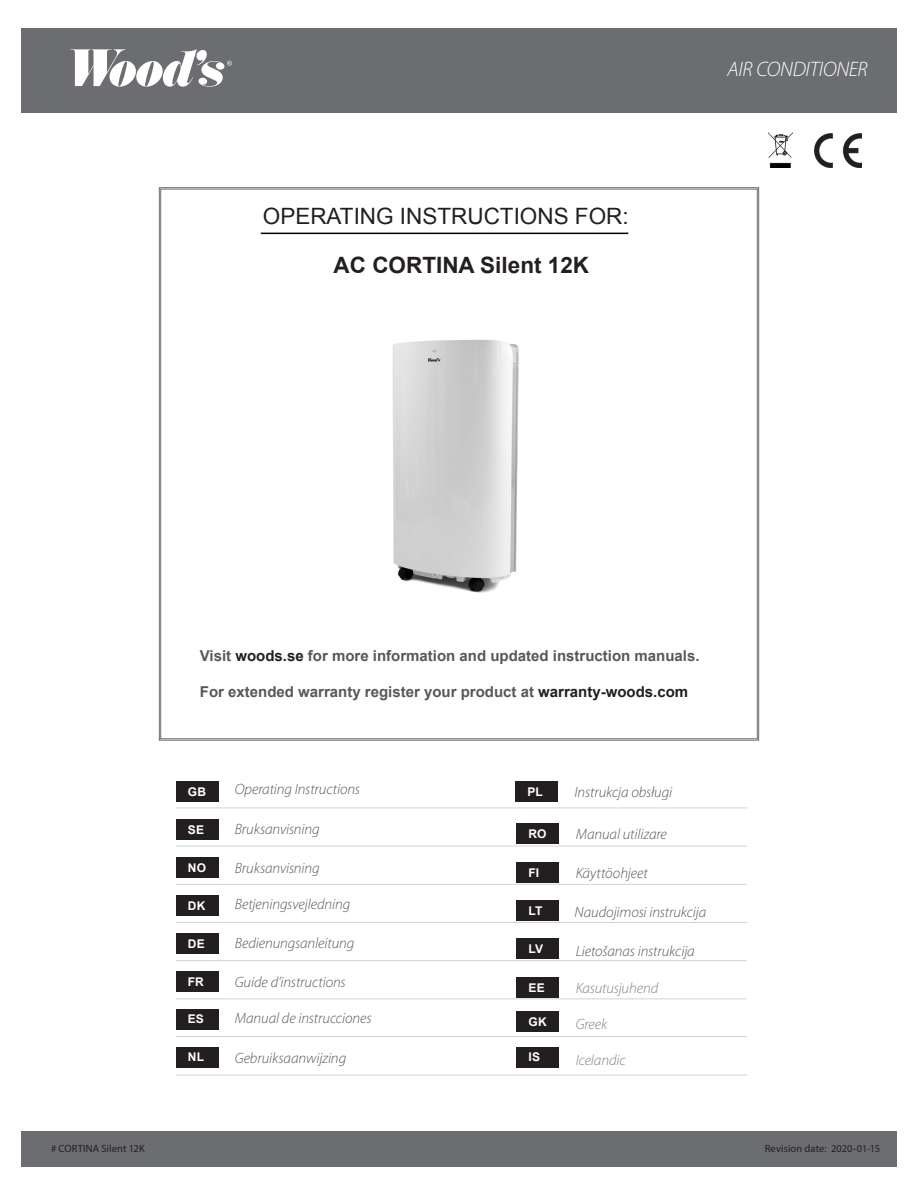
<style>
.page{position:relative;width:918px;height:1188px;background:#fff}
.page>*{position:absolute;margin:0;border:0;box-sizing:border-box;transform-origin:0 0}
.t1{font:22.5px "Arial";color:#231f20}
.t2{font:700 22.5px "Arial";color:#231f20}
.Indent_Style{font:italic 300 21px "Myriad Pro";letter-spacing:-.01em;color:#fff}
.Indent_Style-2{font:italic 300 15px "Myriad Pro";letter-spacing:-.005em;color:#57585a}
.t3{font:700 15px "Arial";color:#57585a}
.Indent_Style-3{font:italic 300 15px "Myriad Pro";letter-spacing:-.005em;color:#808285}
.Body_Text{font:700 12px "Arial";letter-spacing:.015em;color:#fff}
.Body_Text-2{font:10.5px "Myriad Pro";letter-spacing:.01em;color:#231f20}
.s1{color:#231f20}
</style>
<div class="page">
<div style="left:21px;top:28px;width:876px;height:85px;background:#6c6d70"></div>
<div style="left:21px;top:1131px;width:876px;height:36px;background:#6c6d70"></div>
<svg style="left:70px;top:49px;width:162px;height:38px"></svg>
<hr style="left:176px;top:808px;width:571px;height:1px;background:#d1d2d4">
<hr style="left:176px;top:846px;width:571px;height:1px;background:#d1d2d4">
<hr style="left:176px;top:884px;width:571px;height:1px;background:#d1d2d4">
<hr style="left:176px;top:922px;width:571px;height:1px;background:#d1d2d4">
<hr style="left:176px;top:960px;width:571px;height:1px;background:#d1d2d4">
<hr style="left:176px;top:998px;width:571px;height:1px;background:#d1d2d4">
<hr style="left:176px;top:1036px;width:571px;height:1px;background:#d1d2d4">
<img style="left:814px;top:134px;width:48px;height:34px">
<img style="left:768px;top:133px;width:25px;height:35px">
<hr style="left:176px;top:1075px;width:571px;height:1px;background:#d1d2d4">
<svg style="left:159px;top:187px;width:600px;height:553px"></svg>
<hr style="left:261px;top:233px;width:367px;height:1px;background:#000">
<img style="left:368px;top:336px;width:172px;height:256px">
<div style="left:176px;top:781px;width:42px;height:20px;background:#231f20"></div>
<div style="left:176px;top:895px;width:42px;height:20px;background:#231f20"></div>
<div style="left:176px;top:1009px;width:42px;height:20px;background:#231f20"></div>
<div style="left:516px;top:939px;width:43px;height:20px;background:#231f20"></div>
<div style="left:176px;top:933px;width:42px;height:20px;background:#231f20"></div>
<div style="left:515px;top:781px;width:43px;height:20px;background:#231f20"></div>
<div style="left:176px;top:819px;width:42px;height:20px;background:#231f20"></div>
<div style="left:176px;top:971px;width:42px;height:20px;background:#231f20"></div>
<div style="left:516px;top:862px;width:43px;height:20px;background:#231f20"></div>
<div style="left:516px;top:900px;width:43px;height:21px;background:#231f20"></div>
<div style="left:516px;top:977px;width:43px;height:20px;background:#231f20"></div>
<div style="left:176px;top:1047px;width:42px;height:20px;background:#231f20"></div>
<div style="left:516px;top:824px;width:43px;height:20px;background:#231f20"></div>
<div style="left:176px;top:857px;width:42px;height:20px;background:#231f20"></div>
<div style="left:516px;top:1011px;width:43px;height:21px;background:#231f20"></div>
<div style="left:516px;top:1047px;width:43px;height:20px;background:#231f20"></div>
<p class="t1" style="left:263px;top:201px;width:367px">OPERATING INSTRUCTIONS FOR:</p>
<p class="t2" style="left:334px;top:250px;width:257px">AC CORTINA Silent 12K</p>
<p class="Indent_Style" style="left:728px;top:58px;width:142px">AIR CONDITIONER</p>
<p class="t3" style="left:200px;top:646px;width:501px">Visit <span class="s1">woods.se</span> for more information and updated instruction manuals.</p>
<p class="t3" style="left:200px;top:682px;width:490px">For extended warranty register your product at <span class="s1">warranty-woods.com</span></p>
<p class="Body_Text" style="left:188px;top:783px;width:20px">GB</p>
<p class="Indent_Style-2" style="left:235px;top:781px;width:127px">Operating Instructions</p>
<p class="Body_Text" style="left:188px;top:821px;width:18px">SE</p>
<p class="Indent_Style-2" style="left:235px;top:821px;width:86px">Bruksanvisning</p>
<p class="Body_Text" style="left:188px;top:859px;width:20px">NO</p>
<p class="Indent_Style-2" style="left:235px;top:860px;width:86px">Bruksanvisning</p>
<p class="Body_Text" style="left:188px;top:897px;width:19px">DK</p>
<p class="Indent_Style-2" style="left:235px;top:896px;width:117px">Betjeningsvejledning</p>
<p class="Body_Text" style="left:188px;top:935px;width:18px">DE</p>
<p class="Indent_Style-2" style="left:235px;top:935px;width:121px">Bedienungsanleitung</p>
<p class="Body_Text" style="left:188px;top:973px;width:18px">FR</p>
<p class="Indent_Style-2" style="left:235px;top:974px;width:113px">Guide d’instructions</p>
<p class="Body_Text" style="left:188px;top:1011px;width:18px">ES</p>
<p class="Indent_Style-2" style="left:235px;top:1010px;width:138px">Manual de instrucciones</p>
<p class="Body_Text" style="left:188px;top:1049px;width:18px">NL</p>
<p class="Indent_Style-2" style="left:235px;top:1050px;width:113px">Gebruiksaanwijzing</p>
<p class="Body_Text" style="left:527px;top:783px;width:17px">PL</p>
<p class="Indent_Style-2" style="left:575px;top:784px;width:99px">Instrukcja obsługi</p>
<p class="Body_Text" style="left:529px;top:826px;width:20px">RO</p>
<p class="Indent_Style-2" style="left:576px;top:826px;width:93px">Manual utilizare</p>
<p class="Body_Text" style="left:529px;top:864px;width:12px">FI</p>
<p class="Indent_Style-2" style="left:576px;top:865px;width:74px">Käyttöohjeet</p>
<p class="Body_Text" style="left:529px;top:903px;width:15px">LT</p>
<p class="Indent_Style-2" style="left:575px;top:904px;width:133px">Naudojimosi instrukcija</p>
<p class="Body_Text" style="left:529px;top:941px;width:16px">LV</p>
<p class="Indent_Style-2" style="left:576px;top:943px;width:121px">Lietošanas instrukcija</p>
<p class="Body_Text" style="left:529px;top:979px;width:18px">EE</p>
<p class="Indent_Style-3" style="left:576px;top:980px;width:84px">Kasutusjuhend</p>
<p class="Body_Text" style="left:529px;top:1014px;width:20px">GK</p>
<p class="Indent_Style-3" style="left:576px;top:1016px;width:33px">Greek</p>
<p class="Body_Text" style="left:529px;top:1049px;width:13px">IS</p>
<p class="Indent_Style-3" style="left:576px;top:1052px;width:52px">Icelandic</p>
<p class="Body_Text-2" style="left:51px;top:1142px;width:95px"># CORTINA Silent 12K</p>
<p class="Body_Text-2" style="left:765px;top:1142px;width:117px">Revision date: 2020-01-15</p>
</div>
